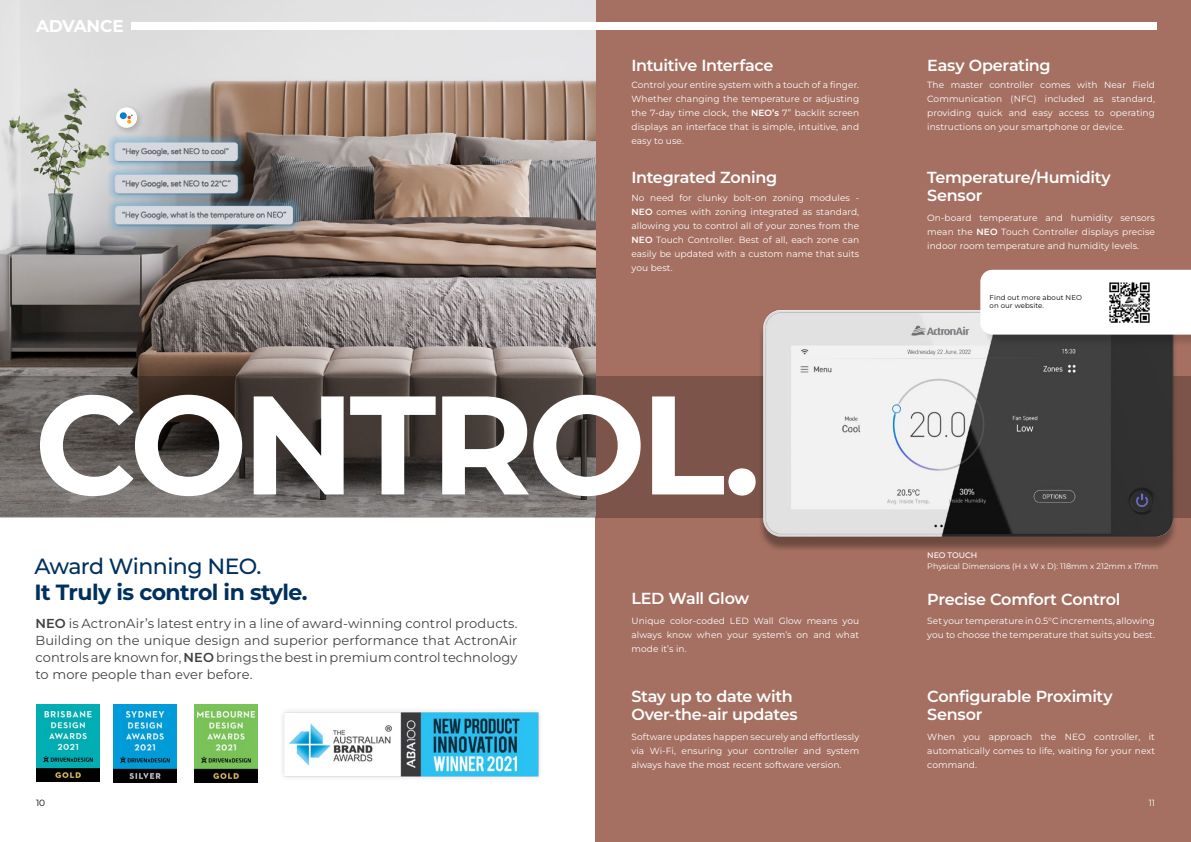
<style>
.page{position:relative;width:1191px;height:842px;background:#fff}
.page>*{position:absolute;margin:0;border:0;box-sizing:border-box;transform-origin:0 0}
.t1{font:700 140px "Montserrat";letter-spacing:-.04em;color:#fff}
.t2{font:700 22px "Montserrat";letter-spacing:-.025em;color:#00305e}
.t3{font:500 22px "Montserrat";letter-spacing:-.025em;color:#00305e}
.t4{font:700 17px "Montserrat";letter-spacing:-.015em;color:#fff}
.t5{font:600 16px/18px "Montserrat";letter-spacing:-.02em;color:#fff}
.t6{font:13px/17px "Montserrat";letter-spacing:.01em;color:#414042;text-align:justify}
.t7{font:9px/14px "Montserrat";letter-spacing:.01em;color:#fff;text-align:justify}
.t8{font:9px "Montserrat";color:#000}
.t9{font:8px "Montserrat";color:#fff}
.t10{font:500 8px "Montserrat";letter-spacing:-.005em;color:#fff}
.t11{font:7px/8.4px "Montserrat";letter-spacing:.01em;color:#000101}
.s1{font-weight:600}
</style>
<div class="page">
<div style="left:595px;top:0;width:596px;height:842px;background:#a57062"></div>
<img style="left:0;top:0;width:595px;height:376px">
<div style="left:113px;top:104px;width:32px;height:31px;background:#000;opacity:.2"></div>
<div style="left:116px;top:107px;width:21px;height:21px;background:#fff;border-radius:50%"></div>
<svg style="left:127px;top:115px;width:6px;height:9px"></svg>
<div style="left:120px;top:112px;width:7px;height:7px;background:#0a81c5;border-radius:50%"></div>
<div style="left:132px;top:22px;width:1024px;height:7px;background:#fff"></div>
<svg style="left:0;top:376px;width:741px;height:141px;background:#5b4e49"></svg>
<img style="left:741px;top:310px;width:450px;height:239px">
<img style="left:36px;top:704px;width:63px;height:78px">
<img style="left:282px;top:710px;width:258px;height:69px">
<img style="left:113px;top:704px;width:63px;height:78px">
<img style="left:195px;top:704px;width:62px;height:78px">
<div style="left:981px;top:271px;width:210px;height:76px;background:#000;opacity:.15"></div>
<div style="left:980px;top:270px;width:211px;height:65px;background:#fff"></div>
<img style="left:1105px;top:278px;width:48px;height:48px">
<h3 class="t4" style="left:36px;top:14px;width:89px">ADVANCE</h3>
<h3 class="t5" style="left:631px;top:56px;width:144px">Intuitive Interface</h3>
<h3 class="t5" style="left:927px;top:56px;width:125px">Easy Operating</h3>
<p class="t7" style="left:631px;top:78px;width:229px">Control your entire system with a touch of a finger.<br>Whether changing the temperature or adjusting the 7-day time clock, the <span class="s1">NEO’s</span> 7” backlit screen displays an interface that is simple, intuitive, and easy to use.</p>
<p class="t7" style="left:927px;top:78px;width:229px">The master controller comes with Near Field Communication (NFC) included as standard, providing quick and easy access to operating instructions on your smartphone or device.</p>
<h3 class="t5" style="left:631px;top:168px;width:147px">Integrated Zoning</h3>
<p class="t7" style="left:631px;top:190px;width:229px">No need for clunky bolt-on zoning modules - <span class="s1">NEO</span> comes with zoning integrated as standard, allowing you to control all of your zones from the <span class="s1">NEO</span> Touch Controller. Best of all, each zone can easily be updated with a custom name that suits you best.</p>
<h3 class="t5" style="left:927px;top:168px;width:185px">Temperature/Humidity<br>Sensor</h3>
<p class="t7" style="left:927px;top:210px;width:229px">On-board temperature and humidity sensors mean the <span class="s1">NEO</span> Touch Controller displays precise indoor room temperature and humidity levels.</p>
<p class="t11" style="left:989px;top:293px;width:94px">Find out more about NEO on our website.</p>
<h1 class="t1" style="left:34px;top:351px;width:727px">CONTROL.</h1>
<h2 class="t3" style="left:34px;top:551px;width:228px">Award Winning NEO.</h2>
<h2 class="t2" style="left:34px;top:577px;width:275px">It Truly is control in style.</h2>
<h3 class="t5" style="left:631px;top:589px;width:119px">LED Wall Glow</h3>
<p class="t10" style="left:927px;top:549px;width:52px">NEO TOUCH</p>
<p class="t9" style="left:927px;top:560px;width:233px">Physical Dimensions (H x W x D): 118mm x 212mm x 17mm</p>
<h3 class="t5" style="left:927px;top:589px;width:195px">Precise Comfort Control</h3>
<p class="t6" style="left:35px;top:614px;width:483px"><span class="s1">NEO</span> is ActronAir’s latest entry in a line of award-winning control products.<br>Building on the unique design and superior performance that ActronAir controls are known for, <span class="s1">NEO</span> brings the best in premium control technology to more people than ever before.</p>
<p class="t7" style="left:631px;top:614px;width:229px">Unique color-coded LED Wall Glow means you always know when your system’s on and what mode it’s in.</p>
<p class="t7" style="left:927px;top:614px;width:229px">Set your temperature in 0.5°C increments, allowing you to choose the temperature that suits you best.</p>
<h3 class="t5" style="left:631px;top:687px;width:168px">Stay up to date with<br>Over-the-air updates</h3>
<h3 class="t5" style="left:927px;top:687px;width:187px">Configurable Proximity<br>Sensor</h3>
<p class="t7" style="left:631px;top:729px;width:229px">Software updates happen securely and effortlessly via Wi-Fi, ensuring your controller and system always have the most recent software version.</p>
<p class="t7" style="left:927px;top:729px;width:229px">When you approach the NEO controller, it automatically comes to life, waiting for your next command.</p>
<p class="t8" style="left:36px;top:797px;width:10px">10</p>
<p class="t7" style="left:1148px;top:795px;width:8px">11</p>
</div>
